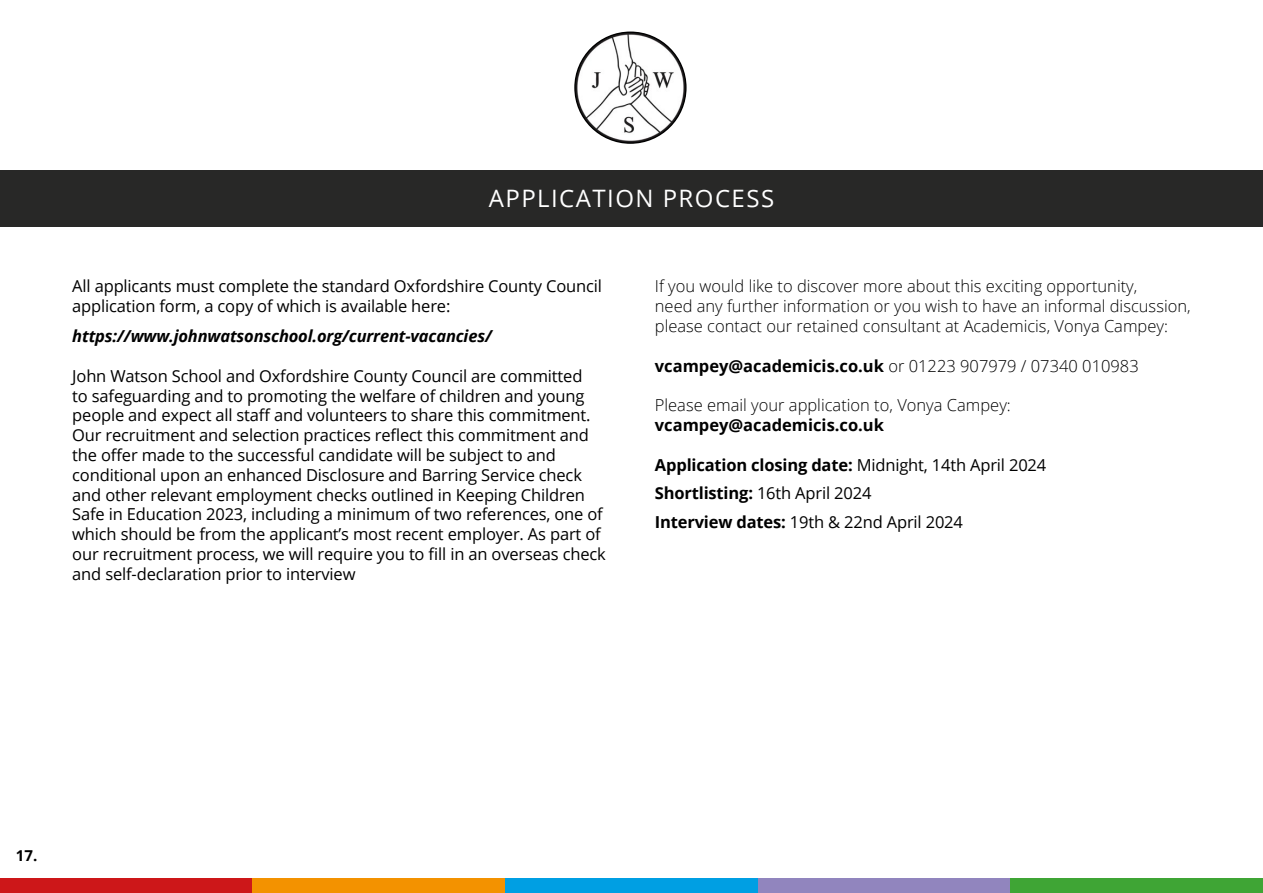
<style>
.page{position:relative;width:1263px;height:893px;background:#fff}
.page>*{position:absolute;margin:0;border:0;box-sizing:border-box;transform-origin:0 0}
.t1{font:24px "Open Sans";letter-spacing:.06em;color:#fff}
.t2{font:16.5px/19.8px "Open Sans";letter-spacing:-.01em;color:#000}
.t3{font:300 16.5px/19.8px "Open Sans";color:#000}
.t4{font:italic 700 16.5px "Open Sans";letter-spacing:-.01em;color:#000}
.t5{font:700 16.5px "Open Sans";color:#000}
.t6{font:700 15px "Open Sans";color:#000}
.s1{font-weight:700}
</style>
<div class="page">
<div style="left:0;top:878px;width:253px;height:15px;background:#cd1719"></div>
<div style="left:253px;top:878px;width:252px;height:15px;background:#f39200"></div>
<div style="left:505px;top:878px;width:253px;height:15px;background:#009fe3"></div>
<div style="left:758px;top:878px;width:252px;height:15px;background:#9185be"></div>
<div style="left:1010px;top:878px;width:253px;height:15px;background:#3fa535"></div>
<div style="left:0;top:170px;width:1263px;height:57px;background:#282827"></div>
<img style="left:575px;top:32px;width:111px;height:111px;border-radius:55px">
<h1 class="t1" style="left:489px;top:182px;width:287px">APPLICATION PROCESS</h1>
<p class="t2" style="left:72px;top:276px;width:531px">All applicants must complete the standard Oxfordshire County Council application form, a copy of which is available here:</p>
<p class="t4" style="left:72px;top:325px;width:421px">https://www.johnwatsonschool.org/current-vacancies/</p>
<p class="t2" style="left:72px;top:365px;width:535px">John Watson School and Oxfordshire County Council are committed<br>to safeguarding and to promoting the welfare of children and young people and expect all staff and volunteers to share this commitment.<br>Our recruitment and selection practices reflect this commitment and the offer made to the successful candidate will be subject to and conditional upon an enhanced Disclosure and Barring Service check and other relevant employment checks outlined in Keeping Children Safe in Education 2023, including a minimum of two references, one of which should be from the applicant’s most recent employer. As part of our recruitment process, we will require you to fill in an overseas check and self-declaration prior to interview</p>
<p class="t3" style="left:655px;top:276px;width:537px">If you would like to discover more about this exciting opportunity,<br>need any further information or you wish to have an informal discussion, please contact our retained consultant at Academicis, Vonya Campey:</p>
<p class="t3" style="left:655px;top:355px;width:485px"><span class="s1">vcampey@academicis.co.uk</span> or 01223 907979 / 07340 010983</p>
<p class="t3" style="left:655px;top:395px;width:357px">Please email your application to, Vonya Campey:</p>
<p class="t5" style="left:655px;top:413px;width:231px">vcampey@academicis.co.uk</p>
<p class="t2" style="left:655px;top:450px;width:393px;line-height:28.5px"><span class="s1">Application closing date:</span> Midnight, 14th April 2024<br><span class="s1">Shortlisting:</span> 16th April 2024<br><span class="s1">Interview dates:</span> 19th &amp; 22nd April 2024</p>
<p class="t6" style="left:16px;top:845px;width:23px">17.</p>
</div>
